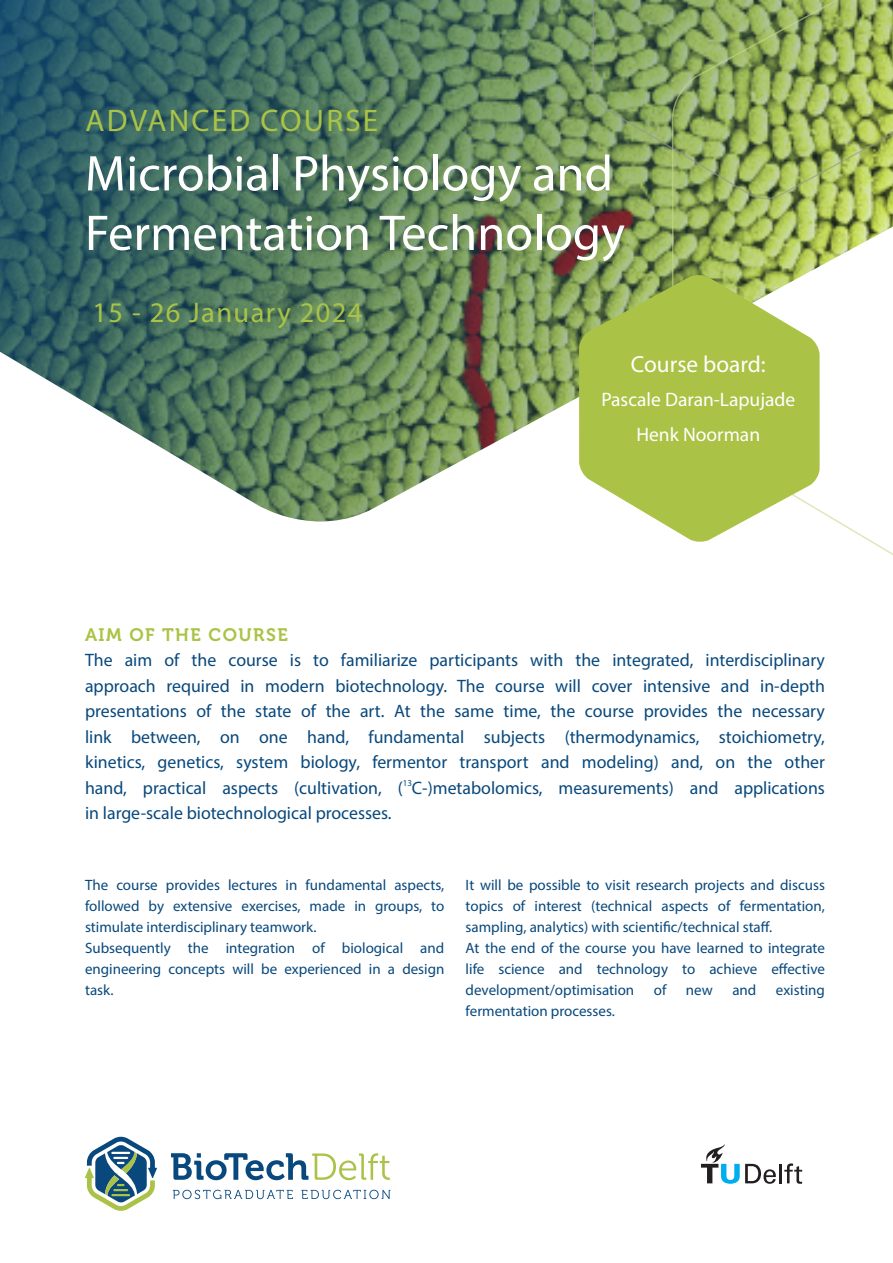
<style>
.page{position:relative;width:893px;height:1263px;background:#fff}
.page>*{position:absolute;margin:0;border:0;box-sizing:border-box;transform-origin:0 0}
.t1{font:50.55px/59.6px "Myriad Pro";color:#fff}
.Header_-_Advanced_Course{font:31.2px "Myriad Pro";letter-spacing:.07em;color:#aac346}
.Header_-_Advanced_Course-2{font:28.5px "Myriad Pro";letter-spacing:.05em;color:#aac346}
.Course_leader_naam{font:23.25px "Myriad Pro";color:#fff}
.Course_leader_naam-2{font:19.5px "Myriad Pro";color:#fff}
.Introtekst{font:18px/25.5px "Myriad Pro";color:#08487c;text-align:justify}
.Kop{font:18px "Museo 700";letter-spacing:.08em;color:#aac346}
.t2{font:15px/21px "Myriad Pro";color:#08487c;text-align:justify}
</style>
<div class="page">
<svg style="left:0;top:0;width:671px;height:205px;background:#497260"></svg>
<svg style="left:171px;top:1153px;width:219px;height:27px"></svg>
<svg style="left:85px;top:1137px;width:72px;height:74px"></svg>
<svg style="left:173px;top:1190px;width:120px;height:9px"></svg>
<svg style="left:301px;top:1190px;width:89px;height:9px"></svg>
<svg style="left:0;top:205px;width:671px;height:317px"></svg>
<svg style="left:671px;top:202px;width:222px;height:353px"></svg>
<svg style="left:592px;top:0;width:301px;height:202px;background:#8ea65b"></svg>
<svg style="left:579px;top:274px;width:241px;height:269px;fill:#aac346"></svg>
<svg style="left:701px;top:1144px;width:101px;height:40px"></svg>
<p class="Header_-_Advanced_Course" style="left:85px;top:101px;width:294px">ADVANCED COURSE</p>
<p class="t1" style="left:85px;top:143px;width:541px">Microbial Physiology and<br>Fermentation Technology</p>
<p class="Header_-_Advanced_Course-2" style="left:93px;top:295px;width:271px">15 - 26 January 2024</p>
<p class="Course_leader_naam" style="left:631px;top:350px;width:136px">Course board:</p>
<p class="Course_leader_naam-2" style="left:601px;top:388px;width:195px">Pascale Daran-Lapujade</p>
<p class="Course_leader_naam-2" style="left:636px;top:422px;width:125px">Henk Noorman</p>
<p class="Kop" style="left:85px;top:624px;width:204px">AIM OF THE COURSE</p>
<p class="Introtekst" style="left:85px;top:647px;width:741px">The aim of the course is to familiarize participants with the integrated, interdisciplinary approach required in modern biotechnology. The course will cover intensive and in-depth presentations of the state of the art. At the same time, the course provides the necessary link between, on one hand, fundamental subjects (thermodynamics, stoichiometry, kinetics, genetics, system biology, fermentor transport and modeling) and, on the other hand, practical aspects (cultivation, (<sup>13</sup>C-)metabolomics, measurements) and applications in large-scale biotechnological processes.</p>
<p class="t2" style="left:85px;top:874px;width:361px">The course provides lectures in fundamental aspects, followed by extensive exercises, made in groups, to stimulate interdisciplinary teamwork.</p>
<p class="t2" style="left:85px;top:937px;width:361px">Subsequently the integration of biological and engineering concepts will be experienced in a design task.</p>
<p class="t2" style="left:466px;top:874px;width:361px">It will be possible to visit research projects and discuss topics of interest (technical aspects of fermentation, sampling, analytics) with scientific/technical staff.</p>
<p class="t2" style="left:466px;top:937px;width:361px">At the end of the course you have learned to integrate life science and technology to achieve effective development/optimisation</p>
<p class="t2" style="left:654px;top:979px;width:14px">of</p>
<p class="t2" style="left:686px;top:979px;width:28px">new</p>
<p class="t2" style="left:732px;top:979px;width:26px">and</p>
<p class="t2" style="left:776px;top:979px;width:51px">existing</p>
<p class="t2" style="left:466px;top:1000px;width:151px">fermentation processes.</p>
</div>
